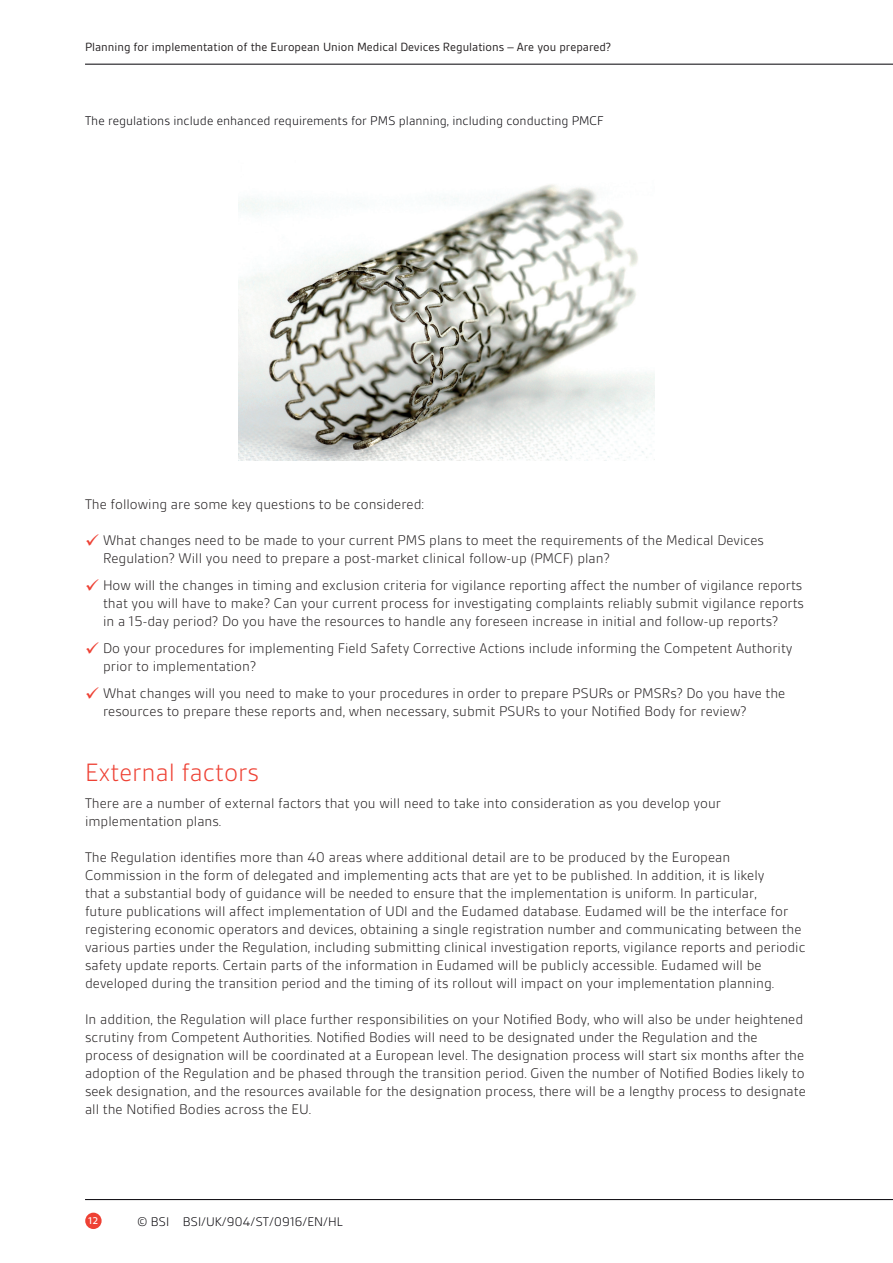
<style>
.page{position:relative;width:893px;height:1263px;background:#fff}
.page>*{position:absolute;margin:0;border:0;box-sizing:border-box;transform-origin:0 0}
.A_heading{font:300 27px "BSI Gesta";color:#ee4134}
.Text{font:300 15px/18px "BSI Gesta";color:#231f20}
.Bullet_list{font:300 15px/18px "BSI Gesta";color:#231f20}
.Bullet_list_end{font:300 15px/18px "BSI Gesta";color:#231f20}
.Fig_legend{font:300 13.5px "BSI Gesta";color:#030106}
.t1{font:12.75px "BSI Gesta";color:#231f20}
.t2{font:500 10.5px "BSI Gesta";color:#fff}
.s1{color:#ee4134}
</style>
<div class="page">
<hr style="left:85px;top:1199px;width:808px;height:1px;background:#030106">
<hr style="left:85px;top:64px;width:808px;height:1px;background:#030106">
<div style="left:85px;top:1213px;width:17px;height:16px;background:#ee4134;border-radius:50%"></div>
<img style="left:238px;top:184px;width:417px;height:276px">
<p class="t1" style="left:85px;top:40px;width:528px">Planning for implementation of the European Union Medical Devices Regulations – Are you prepared?</p>
<p class="Fig_legend" style="left:85px;top:114px;width:520px">The regulations include enhanced requirements for PMS planning, including conducting PMCF</p>
<p class="Text" style="left:85px;top:495px;width:341px">The following are some key questions to be considered:</p>
<p class="Bullet_list" style="left:103px;top:531px;width:662px;text-indent:-18px"><span class="s1">✓</span> What changes need to be made to your current PMS plans to meet the requirements of the Medical Devices<br>Regulation? Will you need to prepare a post-market clinical follow-up (PMCF) plan?</p>
<p class="Bullet_list" style="left:103px;top:576px;width:702px;text-align:justify;text-indent:-18px"><span class="s1">✓</span> How will the changes in timing and exclusion criteria for vigilance reporting affect the number of vigilance reports that you will have to make? Can your current process for investigating complaints reliably submit vigilance reports in a 15-day period? Do you have the resources to handle any foreseen increase in initial and follow-up reports?</p>
<p class="Bullet_list" style="left:103px;top:639px;width:691px;text-indent:-18px"><span class="s1">✓</span> Do your procedures for implementing Field Safety Corrective Actions include informing the Competent Authority prior to implementation?</p>
<p class="Bullet_list_end" style="left:103px;top:684px;width:684px;text-indent:-18px"><span class="s1">✓</span> What changes will you need to make to your procedures in order to prepare PSURs or PMSRs? Do you have the resources to prepare these reports and, when necessary, submit PSURs to your Notified Body for review?</p>
<p class="A_heading" style="left:85px;top:758px;width:176px">External factors</p>
<p class="Text" style="left:85px;top:794px;width:638px">There are a number of external factors that you will need to take into consideration as you develop your implementation plans.</p>
<p class="Text" style="left:85px;top:848px;width:722px">The Regulation identifies more than 40 areas where additional detail are to be produced by the European Commission in the form of delegated and implementing acts that are yet to be published. In addition, it is likely<br>that a substantial body of guidance will be needed to ensure that the implementation is uniform. In particular,<br>future publications will affect implementation of UDI and the Eudamed database. Eudamed will be the interface for registering economic operators and devices, obtaining a single registration number and communicating between the various parties under the Regulation, including submitting clinical investigation reports, vigilance reports and periodic safety update reports. Certain parts of the information in Eudamed will be publicly accessible. Eudamed will be developed during the transition period and the timing of its rollout will impact on your implementation planning.</p>
<p class="Text" style="left:85px;top:1010px;width:722px">In addition, the Regulation will place further responsibilities on your Notified Body, who will also be under heightened scrutiny from Competent Authorities. Notified Bodies will need to be designated under the Regulation and the process of designation will be coordinated at a European level. The designation process will start six months after the adoption of the Regulation and be phased through the transition period. Given the number of Notified Bodies likely to seek designation, and the resources available for the designation process, there will be a lengthy process to designate all the Notified Bodies across the EU.</p>
<p class="t2" style="left:89px;top:1215px;width:11px">12</p>
<p class="Fig_legend" style="left:138px;top:1214px;width:207px">© BSI BSI/UK/904/ST/0916/EN/HL</p>
</div>
